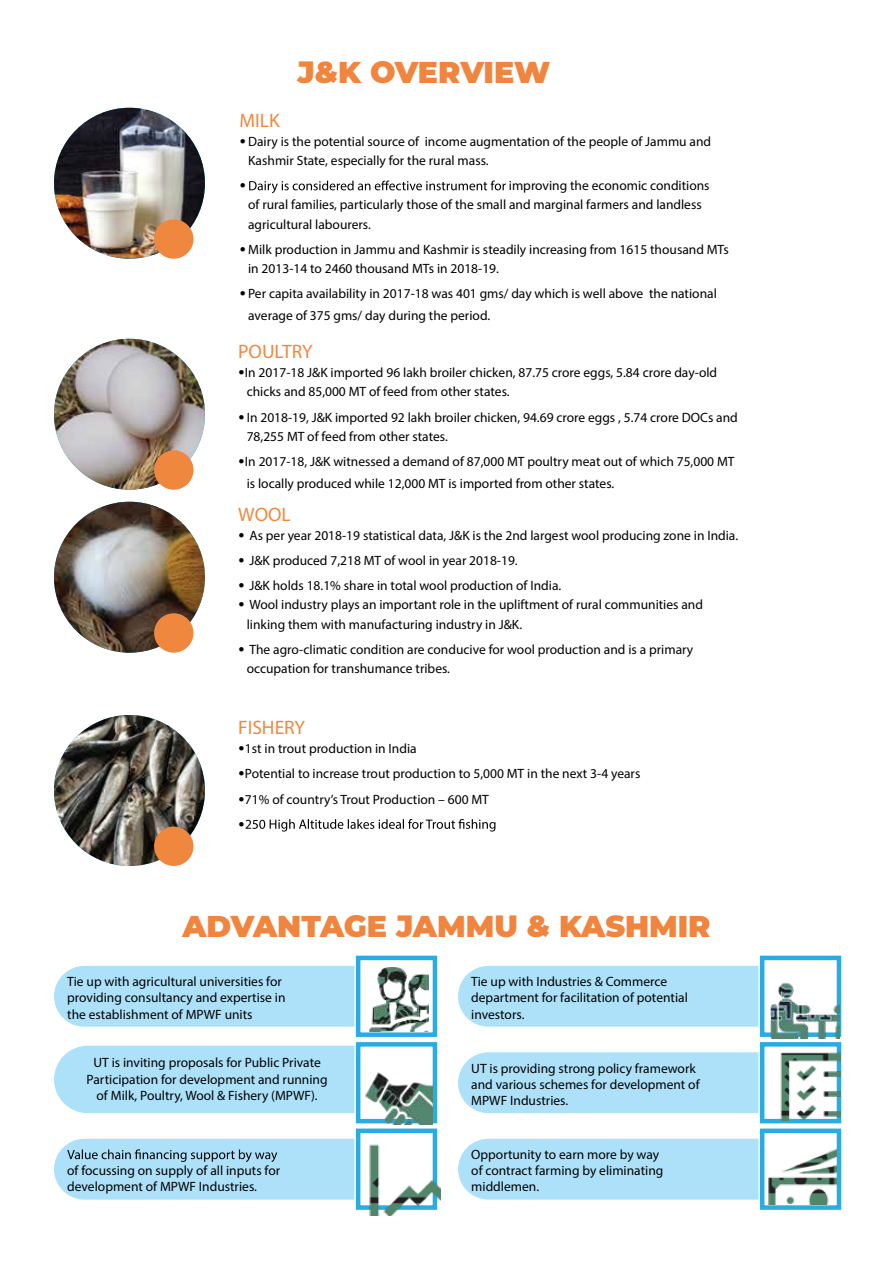
<style>
.page{position:relative;width:893px;height:1263px;background:#fff}
.page>*{position:absolute;margin:0;border:0;box-sizing:border-box;transform-origin:0 0}
.t1{font:900 30px "Montserrat";color:#f0853f}
.t2{font:19.5px "Myriad Pro";color:#f0873f}
.t3{font:13.5px/16.2px "Myriad Pro";color:#010101}
.t4{font:900 13.5px "Arial";color:#010101}
.s1{font-family:"Arial";font-weight:900}
</style>
<div class="page">
<div style="left:54px;top:966px;width:300px;height:61px;background:#ade1fa"></div>
<div style="left:54px;top:1046px;width:300px;height:67px;background:#ade1fa"></div>
<div style="left:458px;top:966px;width:300px;height:61px;background:#ade1fa"></div>
<div style="left:458px;top:1052px;width:300px;height:61px;background:#ade1fa"></div>
<div style="left:458px;top:1139px;width:300px;height:60px;background:#ade1fa"></div>
<svg style="left:246px;top:819px;width:249px;height:12px"></svg>
<svg style="left:249px;top:180px;width:257px;height:13px"></svg>
<img style="left:54px;top:715px;width:151px;height:151px;border-radius:75px">
<img style="left:54px;top:502px;width:151px;height:151px;border-radius:75px">
<img style="left:54px;top:339px;width:151px;height:151px;border-radius:75px">
<img style="left:54px;top:108px;width:151px;height:151px;border-radius:75px">
<div style="left:154px;top:826px;width:39px;height:40px;background:#f0873f;border-radius:50%"></div>
<div style="left:154px;top:613px;width:39px;height:40px;background:#f0873f;border-radius:50%"></div>
<div style="left:154px;top:450px;width:39px;height:40px;background:#f0873f;border-radius:50%"></div>
<div style="left:154px;top:219px;width:39px;height:40px;background:#f0873f;border-radius:50%"></div>
<svg style="left:54px;top:1139px;width:296px;height:60px;background:#aadbf3"></svg>
<div style="left:356px;top:956px;width:81px;height:81px;border:4px solid #2aace3"></div>
<div style="left:356px;top:1042px;width:81px;height:81px;border:4px solid #2aace3"></div>
<div style="left:760px;top:1042px;width:81px;height:81px;border:4px solid #2aace3"></div>
<div style="left:760px;top:1128px;width:81px;height:82px;border:4px solid #2aace3"></div>
<img style="left:369px;top:967px;width:59px;height:64px">
<img style="left:758px;top:955px;width:82px;height:83px">
<img style="left:360px;top:1046px;width:72px;height:78px">
<img style="left:760px;top:1043px;width:80px;height:77px">
<img style="left:350px;top:1128px;width:90px;height:87px">
<img style="left:765px;top:1133px;width:71px;height:72px">
<h1 class="t1" style="left:298px;top:50px;width:254px">J&amp;K OVERVIEW</h1>
<h2 class="t2" style="left:240px;top:108px;width:42px">MILK</h2>
<p class="t3" style="left:248px;top:131px;width:465px;line-height:19.2px;text-indent:-9px"><span class="s1">•</span>Dairy is the potential source of income augmentation of the people of Jammu and<br>Kashmir State, especially for the rural mass.</p>
<p class="t4" style="left:240px;top:176px;width:8px">•</p>
<p class="t3" style="left:248px;top:176px;width:463px;line-height:19.2px;text-indent:261px">improving the economic conditions of rural families, particularly those of the small and marginal farmers and landless agricultural labourers.</p>
<p class="t3" style="left:248px;top:239px;width:482px;line-height:19.2px;text-indent:-9px"><span class="s1">•</span>Milk production in Jammu and Kashmir is steadily increasing from 1615 thousand MTs in 2013-14 to 2460 thousand MTs in 2018-19.</p>
<p class="t3" style="left:248px;top:282px;width:470px;line-height:22.2px;text-indent:-9px"><span class="s1">•</span>Per capita availability in 2017-18 was 401 gms/ day which is well above the national average of 375 gms/ day during the period.</p>
<h2 class="t2" style="left:238px;top:339px;width:76px">POULTRY</h2>
<p class="t3" style="left:247px;top:363px;width:472px;line-height:19.2px;text-indent:-9px"><span class="s1">•</span>In 2017-18 J&amp;K imported 96 lakh broiler chicken, 87.75 crore eggs, 5.84 crore day-old chicks and 85,000 MT of feed from other states.</p>
<p class="t3" style="left:247px;top:407px;width:493px;line-height:19.2px;text-indent:-9px"><span class="s1">•</span> In 2018-19, J&amp;K imported 92 lakh broiler chicken, 94.69 crore eggs , 5.74 crore DOCs and<br>78,255 MT of feed from other states.</p>
<p class="t3" style="left:247px;top:450px;width:489px;line-height:22.2px;text-indent:-9px"><span class="s1">•</span>In 2017-18, J&amp;K witnessed a demand of 87,000 MT poultry meat out of which 75,000 MT is locally produced while 12,000 MT is imported from other states.</p>
<h2 class="t2" style="left:238px;top:502px;width:54px">WOOL</h2>
<p class="t3" style="left:238px;top:527px;width:502px"><span class="s1">•</span> As per year 2018-19 statistical data, J&amp;K is the 2nd largest wool producing zone in India.</p>
<p class="t3" style="left:238px;top:552px;width:281px"><span class="s1">•</span> J&amp;K produced 7,218 MT of wool in year 2018-19.</p>
<p class="t3" style="left:238px;top:577px;width:325px"><span class="s1">•</span> J&amp;K holds 18.1% share in total wool production of India.</p>
<p class="t3" style="left:247px;top:595px;width:458px;line-height:19.2px;text-indent:-9px"><span class="s1">•</span> Wool industry plays an important role in the upliftment of rural communities and linking them with manufacturing industry in J&amp;K.</p>
<p class="t3" style="left:247px;top:639px;width:448px;line-height:19.2px;text-indent:-8px"><span class="s1">•</span> The agro-climatic condition are conducive for wool production and is a primary occupation for transhumance tribes.</p>
<h2 class="t2" style="left:238px;top:715px;width:68px">FISHERY</h2>
<p class="t3" style="left:238px;top:740px;width:180px"><span class="s1">•</span>1st in trout production in India</p>
<p class="t3" style="left:238px;top:765px;width:404px"><span class="s1">•</span>Potential to increase trout production to 5,000 MT in the next 3-4 years</p>
<p class="t3" style="left:238px;top:791px;width:252px"><span class="s1">•</span>71% of country’s Trout Production – 600 MT</p>
<p class="t4" style="left:238px;top:814px;width:8px">•</p>
<h1 class="t1" style="left:182px;top:904px;width:530px">ADVANTAGE JAMMU &amp; KASHMIR</h1>
<p class="t3" style="left:67px;top:973px;width:220px">Tie up with agricultural universities for providing consultancy and expertise in the establishment of MPWF units</p>
<p class="t3" style="left:87px;top:1054px;width:243px;text-align:center">UT is inviting proposals for Public Private<br>Participation for development and running of Milk, Poultry, Wool &amp; Fishery (MPWF).</p>
<p class="t3" style="left:67px;top:1162px;width:214px">of focussing on supply of all inputs for development of MPWF Industries.</p>
<p class="t3" style="left:471px;top:973px;width:218px">Tie up with Industries &amp; Commerce department for facilitation of potential investors.</p>
<p class="t3" style="left:471px;top:1060px;width:230px">UT is providing strong policy framework and various schemes for development of<br>MPWF Industries.</p>
<p class="t3" style="left:471px;top:1146px;width:194px">Opportunity to earn more by way of contract farming by eliminating middlemen.</p>
</div>
